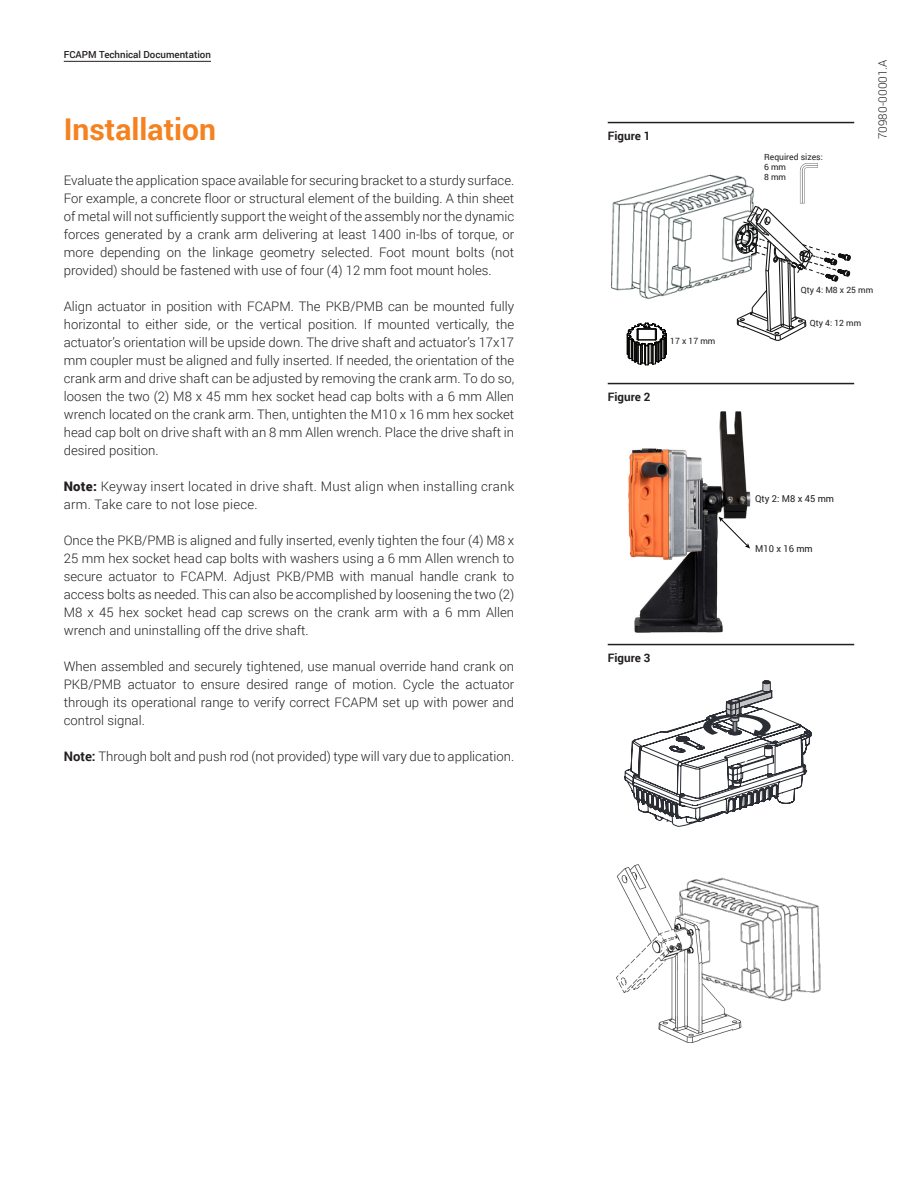
<style>
.page{position:relative;width:918px;height:1188px;background:#fff}
.page>*{position:absolute;margin:0;border:0;box-sizing:border-box;transform-origin:0 0}
.Belimo_Headline_H2_2{font:700 30px "Roboto";color:#f58220}
.Belimo_Body_unjustif{font:300 13.2px/18px "Roboto";color:#231f20;text-align:justify}
.Belimo_subtitle_8_25{font:300 13.2px/18px "Roboto";letter-spacing:.02em;color:#231f20;text-align:justify}
.Belimo_Diagramm-Besc{font:700 11.7px "Roboto";color:#231f20}
.t1{font:300 11.7px "Roboto";color:#231f20}
.Belimo_rubric_right{font:500 9.75px "Roboto";color:#231f20}
.t2{font:9.45px "Roboto";color:#231f20}
.t3{font:8.55px/10.4px "Roboto";color:#231f20}
.s1{font-weight:900}
.s2{font-weight:700}
</style>
<div class="page">
<hr style="left:608px;top:122px;width:246px;height:1px;background:#231f20">
<img style="left:610px;top:174px;width:144px;height:125px">
<svg style="left:729px;top:205px;width:122px;height:136px"></svg>
<svg style="left:627px;top:323px;width:40px;height:43px"></svg>
<img style="left:800px;top:163px;width:18px;height:41px">
<hr style="left:608px;top:383px;width:246px;height:1px;background:#231f20">
<img style="left:628px;top:411px;width:123px;height:222px">
<svg style="left:719px;top:517px;width:31px;height:32px"></svg>
<hr style="left:608px;top:644px;width:246px;height:1px;background:#231f20">
<hr style="left:64px;top:61px;width:147px;height:1px;background:#231f20">
<svg style="left:625px;top:680px;width:187px;height:147px"></svg>
<img style="left:616px;top:864px;width:205px;height:178px">
<p class="Belimo_rubric_right" style="left:64px;top:48px;width:149px">FCAPM Technical Documentation</p>
<p class="Belimo_Headline_H2_2" style="left:64px;top:108px;width:154px">Installation</p>
<p class="Belimo_subtitle_8_25" style="left:64px;top:171px;width:452px">Evaluate the application space available for securing bracket to a sturdy surface.<br>For example, a concrete floor or structural element of the building. A thin sheet of metal will not sufficiently support the weight of the assembly nor the dynamic forces generated by a crank arm delivering at least 1400 in-lbs of torque, or more depending on the linkage geometry selected. Foot mount bolts (not provided) should be fastened with use of four (4) 12 mm foot mount holes.</p>
<p class="Belimo_Body_unjustif" style="left:64px;top:297px;width:452px">Align actuator in position with FCAPM. The PKB/PMB can be mounted fully horizontal to either side, or the vertical position. If mounted vertically, the actuator’s orientation will be upside down. The drive shaft and actuator’s 17x17 mm coupler must be aligned and fully inserted. If needed, the orientation of the crank arm and drive shaft can be adjusted by removing the crank arm. To do so, loosen the two (2) M8 x 45 mm hex socket head cap bolts with a 6 mm Allen wrench located on the crank arm. Then, untighten the M10 x 16 mm hex socket head cap bolt on drive shaft with an 8 mm Allen wrench. Place the drive shaft in desired position.</p>
<p class="Belimo_subtitle_8_25" style="left:64px;top:477px;width:452px"><span class="s1">Note:</span> Keyway insert located in drive shaft. Must align when installing crank arm. Take care to not lose piece.</p>
<p class="Belimo_Body_unjustif" style="left:64px;top:531px;width:452px">Once the PKB/PMB is aligned and fully inserted, evenly tighten the four (4) M8 x 25 mm hex socket head cap bolts with washers using a 6 mm Allen wrench to secure actuator to FCAPM. Adjust PKB/PMB with manual handle crank to access bolts as needed. This can also be accomplished by loosening the two (2)<br>M8 x 45 hex socket head cap screws on the crank arm with a 6 mm Allen wrench and uninstalling off the drive shaft.</p>
<p class="Belimo_Body_unjustif" style="left:64px;top:657px;width:452px">When assembled and securely tightened, use manual override hand crank on PKB/PMB actuator to ensure desired range of motion. Cycle the actuator through its operational range to verify correct FCAPM set up with power and control signal.</p>
<p class="Belimo_Body_unjustif" style="left:64px;top:747px;width:452px"><span class="s2">Note:</span> Through bolt and push rod (not provided) type will vary due to application.</p>
<p class="Belimo_Diagramm-Besc" style="left:608px;top:128px;width:44px">Figure 1</p>
<p class="t3" style="left:764px;top:151px;width:60px">Required sizes:<br>6 mm<br>8 mm</p>
<p class="t1" style="left:875px;top:139px;width:81px;rotate:-90deg">70980-00001.A</p>
<p class="Belimo_Diagramm-Besc" style="left:608px;top:389px;width:44px">Figure 2</p>
<p class="t3" style="left:670px;top:335px;width:47px">17 x 17 mm</p>
<p class="Belimo_Diagramm-Besc" style="left:608px;top:650px;width:44px">Figure 3</p>
<p class="t3" style="left:801px;top:285px;width:74px">Qty 4: M8 x 25 mm</p>
<p class="t3" style="left:810px;top:317px;width:53px">Qty 4: 12 mm</p>
<p class="t2" style="left:755px;top:492px;width:80px">Qty 2: M8 x 45 mm</p>
<p class="t2" style="left:755px;top:542px;width:59px">M10 x 16 mm</p>
</div>
